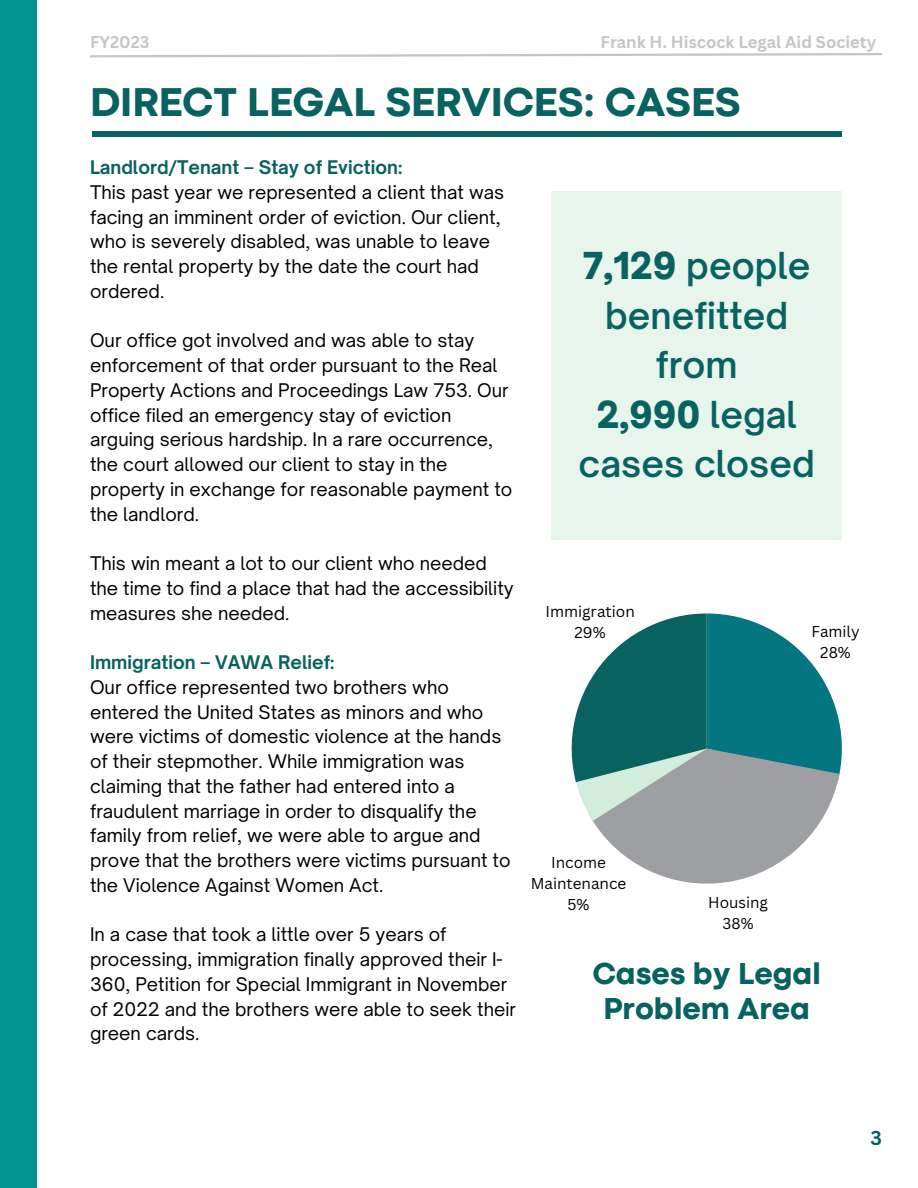
<style>
.page{position:relative;width:918px;height:1188px;background:#fff}
.page>*{position:absolute;margin:0;border:0;box-sizing:border-box;transform-origin:0 0}
.t1{font:800 42px "Codec Pro";color:#08625f}
.t2{font:600 35.55px/49.5px "Open Sauce One";color:#08625f;text-align:center}
.t3{font:800 31.5px/34.5px "Codec Pro";color:#08625f;text-align:center}
.t4{font:700 19.5px "Canva Sans";color:#08625f}
.t5{font:18px/24.8px "Open Sauce One";color:#000}
.t6{font:700 18px "Open Sauce One";color:#08625f}
.t7{font:700 16.5px "Canva Sans";color:#c3c5c6}
.t8{font:15.3px/21.3px "Canva Sans";color:#000;text-align:center}
.s1{font-weight:900}
</style>
<div class="page">
<div style="left:0;top:0;width:37px;height:1188px;background:#009490"></div>
<div style="left:92px;top:131px;width:750px;height:5px;background:#08625f"></div>
<svg style="left:572px;top:613px;width:270px;height:271px"></svg>
<div style="left:409px;top:613px;width:169px;height:55px;background:#fefefe"></div>
<svg style="left:90px;top:53px;width:792px;height:5px"></svg>
<div style="left:552px;top:192px;width:290px;height:348px;background:#e7f5ec"></div>
<p class="t7" style="left:90px;top:31px;width:61px">FY2023</p>
<p class="t7" style="left:600px;top:31px;width:277px">Frank H. Hiscock Legal Aid Society</p>
<p class="t1" style="left:90px;top:87px;width:652px">DIRECT LEGAL SERVICES: CASES</p>
<p class="t6" style="left:90px;top:156px;width:314px">Landlord/Tenant – Stay of Eviction:</p>
<p class="t5" style="left:90px;top:180px;width:416px">This past year we represented a client that was facing an imminent order of eviction. Our client, who is severely disabled, was unable to leave the rental property by the date the court had ordered.</p>
<p class="t5" style="left:90px;top:328px;width:424px">Our office got involved and was able to stay enforcement of that order pursuant to the Real Property Actions and Proceedings Law 753. Our office filed an emergency stay of eviction arguing serious hardship. In a rare occurrence, the court allowed our client to stay in the property in exchange for reasonable payment to the landlord.</p>
<p class="t5" style="left:90px;top:551px;width:425px">This win meant a lot to our client who needed the time to find a place that had the accessibility measures she needed.</p>
<p class="t6" style="left:90px;top:651px;width:246px">Immigration – VAWA Relief:</p>
<p class="t5" style="left:90px;top:675px;width:422px">Our office represented two brothers who entered the United States as minors and who were victims of domestic violence at the hands of their stepmother. While immigration was claiming that the father had entered into a fraudulent marriage in order to disqualify the family from relief, we were able to argue and prove that the brothers were victims pursuant to the Violence Against Women Act.</p>
<p class="t5" style="left:90px;top:922px;width:428px">In a case that took a little over 5 years of processing, immigration finally approved their I-360, Petition for Special Immigrant in November of 2022 and the brothers were able to seek their green cards.</p>
<p class="t8" style="left:465px;top:815px;width:23px">5%</p>
<p class="t2" style="left:583px;top:241px;width:229px"><span class="s1">7,129</span> people benefitted from</p>
<p class="t2" style="left:579px;top:390px;width:238px"><span class="s1">2,990</span> legal cases closed</p>
<p class="t8" style="left:545px;top:600px;width:91px">Immigration</p>
<p class="t8" style="left:575px;top:621px;width:33px">29%</p>
<p class="t8" style="left:811px;top:620px;width:50px">Family</p>
<p class="t8" style="left:820px;top:642px;width:32px">28%</p>
<p class="t8" style="left:531px;top:851px;width:97px">Income<br>Maintenance</p>
<p class="t8" style="left:568px;top:894px;width:23px">5%</p>
<p class="t8" style="left:708px;top:891px;width:61px">Housing</p>
<p class="t8" style="left:723px;top:912px;width:32px">38%</p>
<p class="t3" style="left:593px;top:959px;width:230px">Cases by Legal<br>Problem Area</p>
<p class="t4" style="left:871px;top:1124px;width:13px">3</p>
</div>
